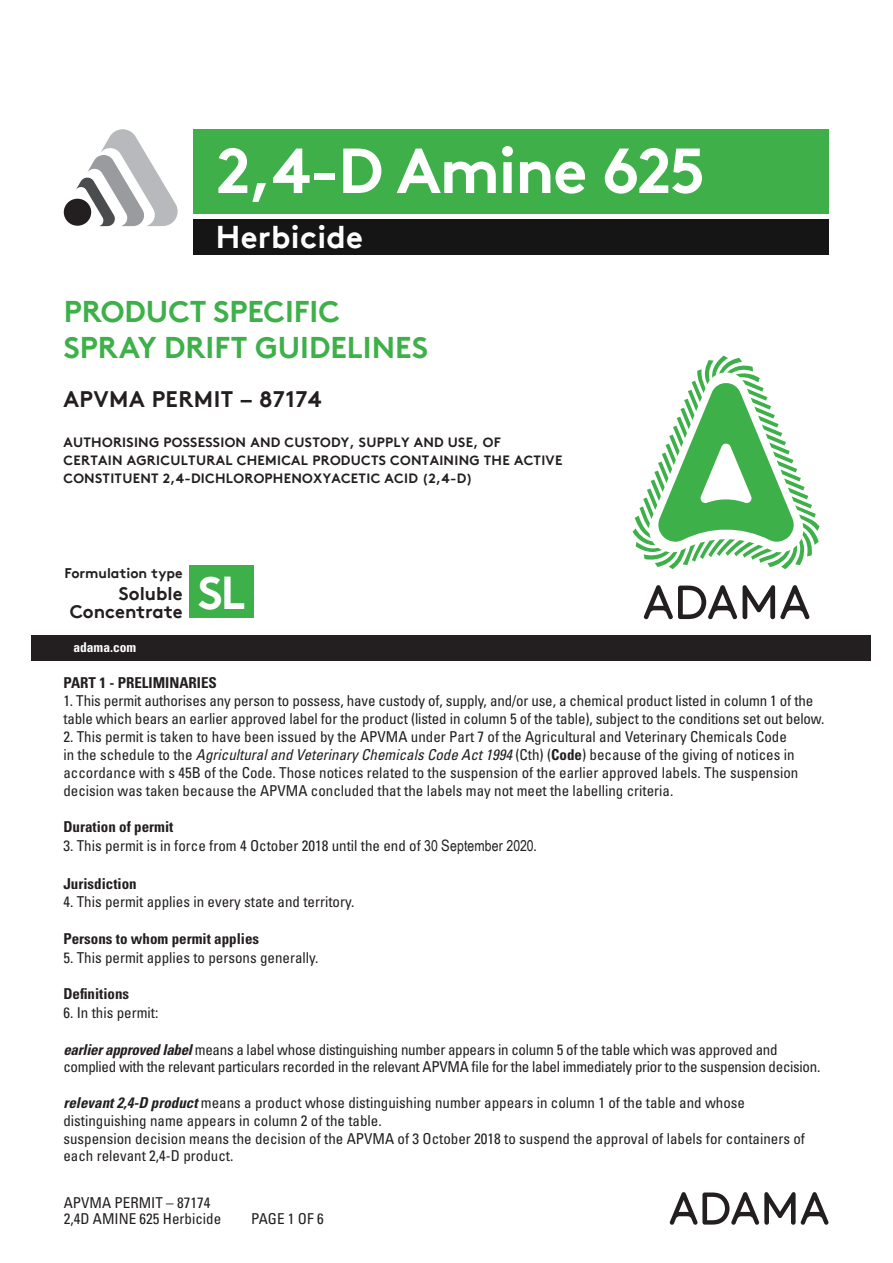
<style>
.page{position:relative;width:893px;height:1263px;background:#fff}
.page>*{position:absolute;margin:0;border:0;box-sizing:border-box;transform-origin:0 0}
.t1{font:700 63.6px "Brown TT";letter-spacing:-.02em;color:#fff}
.t2{font:700 46.05px "Brown TT";color:#fff}
.t3{font:700 31.5px "Brown TT";letter-spacing:.01em;color:#fff}
.t4{font:700 30px/36px "Brown TT";color:#3eb049}
.t5{font:700 22.5px "Brown TT";letter-spacing:.02em;color:#231f20}
.t6{font:700 18.45px/18.5px "Brown TT";color:#231f20;text-align:right}
.t7{font:condensed 15px/18px "Univers";color:#231f20}
.t8{font:condensed 15px/17.4px "Univers";letter-spacing:-.02em;color:#231f20}
.t9{font:700 condensed 15px "Univers";color:#231f20}
.t10{font:700 13.95px "Brown TT";color:#231f20}
.t11{font:700 13.5px/18px "Brown TT";letter-spacing:.02em;color:#231f20}
.t12{font:700 condensed 13.5px "Univers";color:#fff}
.s1{font-style:italic}
.s2{font-weight:700}
.s3{font-family:"Arial Narrow";font-stretch:normal}
.s4{font-family:"Arial Narrow";font-stretch:normal;font-size:15.75px}
.s5{font-weight:700;font-style:italic}
</style>
<div class="page">
<svg style="left:670px;top:1192px;width:158px;height:33px"></svg>
<div style="left:194px;top:129px;width:635px;height:85px;background:#3eaf49"></div>
<div style="left:193px;top:219px;width:636px;height:36px;background:#161516"></div>
<div style="left:31px;top:635px;width:839px;height:25px;background:#231f20"></div>
<svg style="left:632px;top:356px;width:187px;height:213px"></svg>
<svg style="left:644px;top:585px;width:165px;height:34px"></svg>
<div style="left:189px;top:565px;width:65px;height:53px;background:#3eb049"></div>
<svg style="left:76px;top:129px;width:102px;height:97px"></svg>
<div style="left:64px;top:199px;width:27px;height:27px;background:#231f20;border-radius:50%"></div>
<h1 class="t1" style="left:216px;top:132px;width:491px">2,4-D Amine 625</h1>
<h3 class="t3" style="left:216px;top:218px;width:149px">Herbicide</h3>
<h3 class="t4" style="left:64px;top:293px;width:366px">PRODUCT SPECIFIC<br>SPRAY DRIFT GUIDELINES</h3>
<h3 class="t5" style="left:63px;top:385px;width:260px">APVMA PERMIT – 87174</h3>
<p class="t11" style="left:63px;top:433px;width:501px">AUTHORISING POSSESSION AND CUSTODY, SUPPLY AND USE, OF<br>CERTAIN AGRICULTURAL CHEMICAL PRODUCTS CONTAINING THE ACTIVE<br>CONSTITUENT 2,4-DICHLOROPHENOXYACETIC ACID (2,4-D)</p>
<p class="t10" style="left:65px;top:564px;width:120px">Formulation type</p>
<p class="t6" style="left:70px;top:584px;width:114px">Soluble<br>Concentrate</p>
<h2 class="t2" style="left:198px;top:565px;width:49px">SL</h2>
<p class="t12" style="left:73px;top:638px;width:64px">adama.com</p>
<p class="t9" style="left:63px;top:674px;width:155px">PART 1 - PRELIMINARIES</p>
<p class="t7" style="left:63px;top:692px;width:762px">1. This permit authorises any person to possess, have custody of, supply, and/or use, a chemical product listed in column 1 of the table which bears an earlier approved label for the product (listed in column 5 of the table), subject to the conditions set out below.</p>
<p class="t7" style="left:63px;top:728px;width:736px">2. This permit is taken to have been issued by the APVMA under Part 7 of the Agricultural and Veterinary Chemicals Code in the schedule to the <span class="s1">Agricultural and Veterinary Chemicals Code Act 1994</span> (Cth) (<span class="s2">Code</span>) because of the giving of notices in accordance with s 45B of the Code. Those notices related to the suspension of the earlier approved labels. The suspension decision was taken because the APVMA concluded that the labels may not meet the labelling criteria.</p>
<p class="t9" style="left:63px;top:818px;width:111px">Duration of permit</p>
<p class="t7" style="left:63px;top:836px;width:475px">3. This permit is in force from 4 October 2018 until the end of <span class="s3">30</span> <span class="s4">S</span><span class="s3">eptember 2020</span>.</p>
<p class="t9" style="left:63px;top:874px;width:75px">Jurisdiction</p>
<p class="t7" style="left:63px;top:892px;width:292px">4. This permit applies in every state and territory.</p>
<p class="t9" style="left:63px;top:929px;width:197px">Persons to whom permit applies</p>
<p class="t7" style="left:63px;top:948px;width:257px">5. This permit applies to persons generally.</p>
<p class="t9" style="left:63px;top:985px;width:67px">Definitions</p>
<p class="t7" style="left:63px;top:1003px;width:96px">6. In this permit:</p>
<p class="t8" style="left:63px;top:1040px;width:758px"><span class="s5">earlier approved label</span> means a label whose distinguishing number appears in column 5 of the table which was approved and complied with the relevant particulars recorded in the relevant APVMA file for the label immediately prior to the suspension decision.</p>
<p class="t7" style="left:63px;top:1093px;width:743px"><span class="s5">relevant 2,4-D product</span> means a product whose distinguishing number appears in column 1 of the table and whose distinguishing name appears in column 2 of the table.<br>suspension decision means the decision of the APVMA of 3 October 2018 to suspend the approval of labels for containers of each relevant 2,4-D product.</p>
<p class="t7" style="left:64px;top:1193px;width:159px;line-height:16.5px">APVMA PERMIT – 87174<br>2,4D AMINE 625 Herbicide</p>
<p class="t7" style="left:251px;top:1209px;width:74px">PAGE 1 OF 6</p>
</div>
